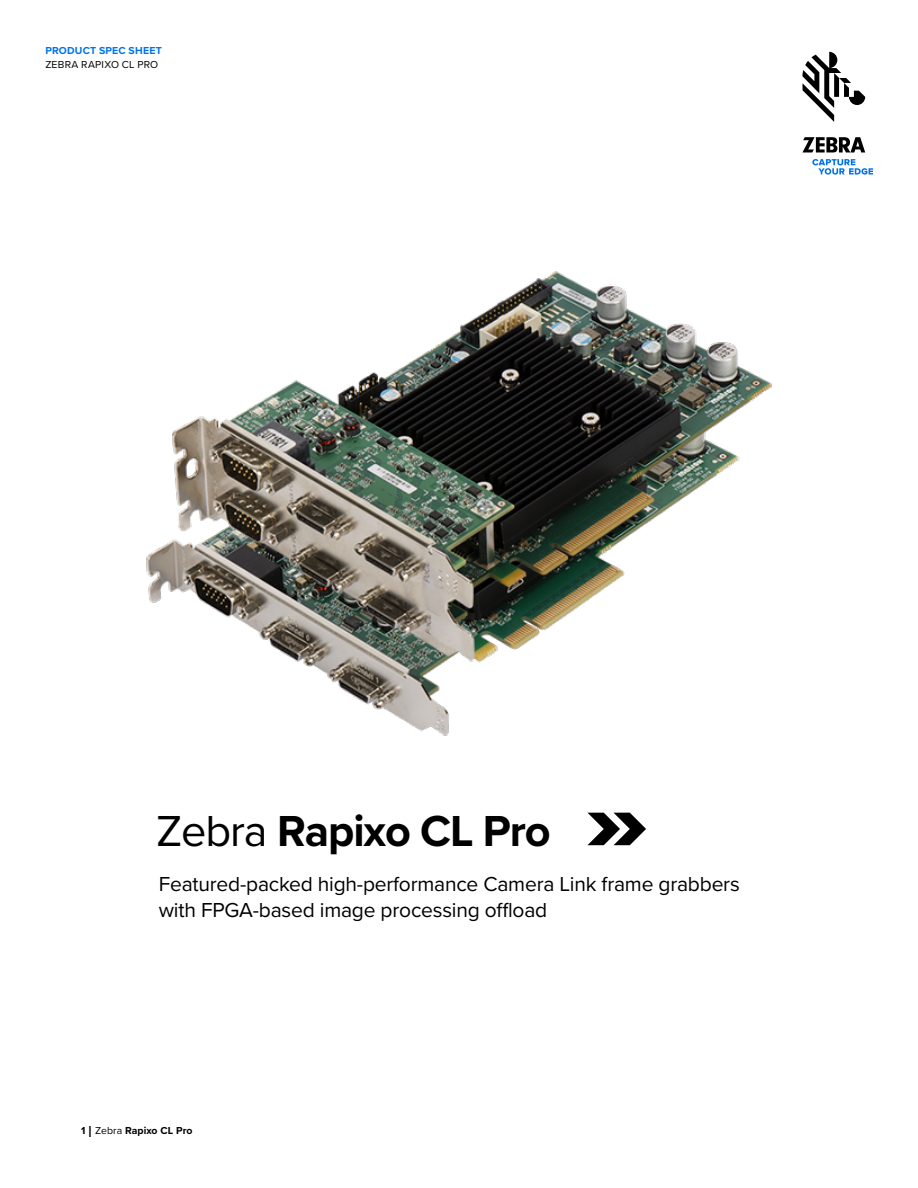
<style>
.page{position:relative;width:918px;height:1188px;background:#fff}
.page>*{position:absolute;margin:0;border:0;box-sizing:border-box;transform-origin:0 0}
.t1{font:700 45px "Proxima Nova";letter-spacing:-.025em;color:#000}
.t2{font:21px/25.2px "Proxima Nova";letter-spacing:-.01em;color:#000}
.t3{font:700 10.5px "Proxima Nova";color:#000}
.t4{font:700 10.5px "Proxima Nova";letter-spacing:.02em;color:#0073e6}
.t5{font:10.5px "Proxima Nova";letter-spacing:.025em;color:#000}
.s1{font-weight:400}
.s2{font-weight:400;font-size:16.5px}
</style>
<div class="page">
<img style="left:146px;top:271px;width:626px;height:465px">
<div style="left:689px;top:555px;width:191px;height:183px;background:#fff"></div>
<svg style="left:587px;top:813px;width:59px;height:32px"></svg>
<svg style="left:802px;top:52px;width:63px;height:70px"></svg>
<svg style="left:802px;top:137px;width:63px;height:15px"></svg>
<svg style="left:812px;top:159px;width:61px;height:16px"></svg>
<p class="t4" style="left:45px;top:42px;width:118px">PRODUCT SPEC SHEET</p>
<p class="t5" style="left:45px;top:56px;width:114px">ZEBRA RAPIXO CL PRO</p>
<h1 class="t1" style="left:156px;top:797px;width:396px"><span class="s1">Zebra</span> Rapixo CL Pro</h1>
<p class="t2" style="left:159px;top:871px;width:583px">Featured-packed high-performance Camera Link frame grabbers with FPGA-based image processing offload</p>
<p class="t3" style="left:81px;top:1123px;width:113px">1 <span class="s2">I</span> <span class="s1">Zebra</span> Rapixo CL Pro</p>
</div>
